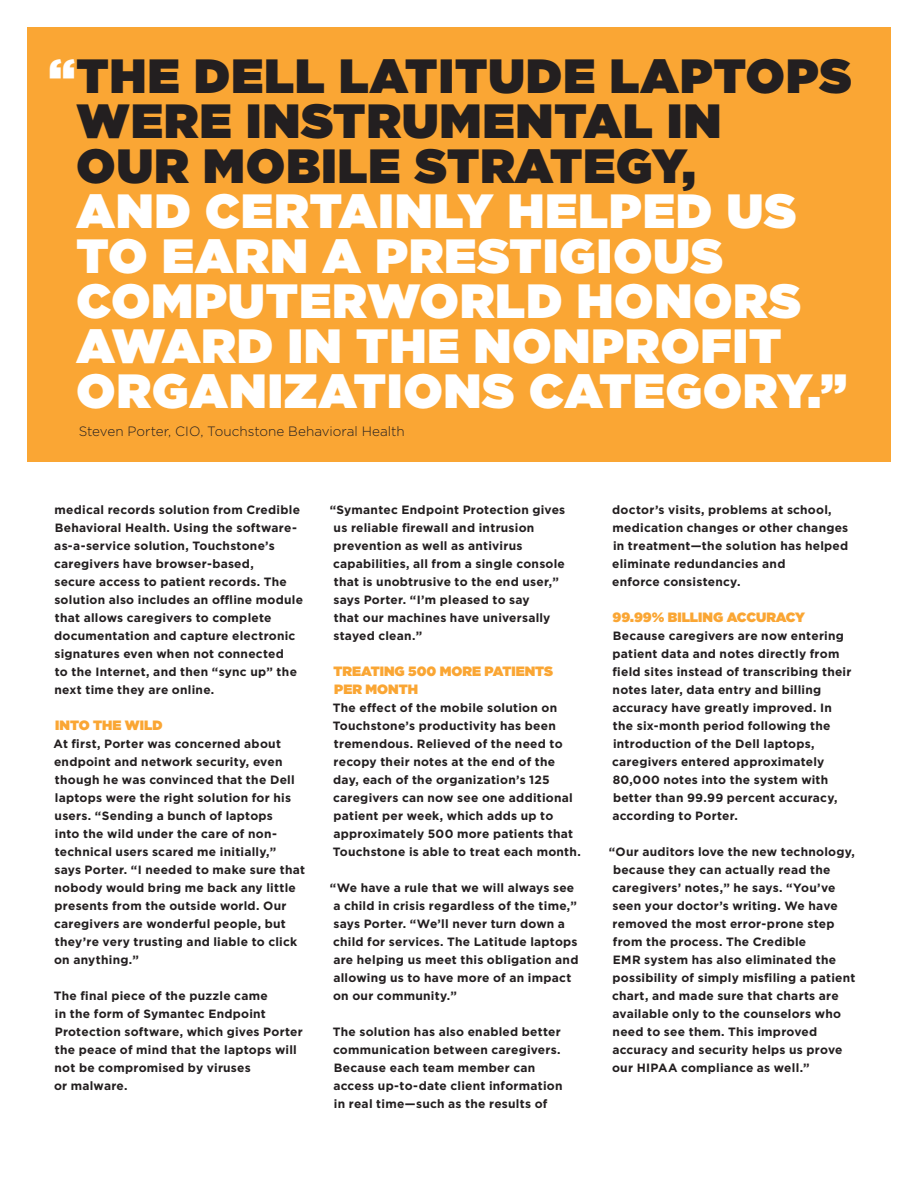
<style>
.page{position:relative;width:918px;height:1188px;background:#fff}
.page>*{position:absolute;margin:0;border:0;box-sizing:border-box;transform-origin:0 0}
.t1{font:900 48px/45px "Gotham";letter-spacing:.025em;color:#fff}
.t2{font:900 13.5px "Gotham";letter-spacing:-.005em;color:#faa634}
.t3{font:300 13.5px "Gotham";color:#231f20}
.t4{font:900 13.5px "Gotham";letter-spacing:-.025em;color:#faa634}
.t5{font:700 12px/18px "Gotham";letter-spacing:.02em;color:#231f20}
.s1{color:#231f20}
</style>
<div class="page">
<div style="left:27px;top:27px;width:864px;height:434px;background:#faa634"></div>
<p class="t1" style="left:77px;top:53px;width:777px;text-indent:-28px">“<span class="s1">THE DELL LATITUDE LAPTOPS<br>WERE INSTRUMENTAL IN<br>OUR MOBILE STRATEGY,<br></span>AND CERTAINLY HELPED US<br>TO EARN A PRESTIGIOUS<br>COMPUTERWORLD HONORS<br>AWA</p>
<p class="t1" style="left:77px;top:323px;width:772px;text-indent:125px">RD IN THE NONPROFIT<br>ORGANIZATIONS CATEGORY.”</p>
<p class="t3" style="left:79px;top:422px;width:327px">Steven Porter, CIO, Touchstone Behavioral Health</p>
<p class="t5" style="left:54px;top:500px;width:251px">medical records solution from Credible Behavioral Health. Using the software&shy;as-a-service solution, Touchstone’s caregivers have browser-based,<br>secure access to patient records. The solution also includes an offline module that allows caregivers to complete documentation and capture electronic signatures even when not connected<br>to the Internet, and then “sync up” the next time they are online.</p>
<p class="t2" style="left:55px;top:715px;width:10px">INTO</p>
<p class="t2" style="left:93px;top:715px;width:71px">THE WILD</p>
<p class="t5" style="left:54px;top:734px;width:253px">At first, Porter was concerned about endpoint and network security, even though he was convinced that the Dell laptops were the right solution for his users. “Sending a bunch of laptops<br>into the wild under the care of non&shy;technical users scared me initially,”<br>says Porter. “I needed to make sure that nobody would bring me back any little presents from the outside world. Our caregivers are wonderful people, but they’re very trusting and liable to click on anything.”</p>
<p class="t5" style="left:54px;top:986px;width:250px">The final piece of the puzzle came<br>in the form of Symantec Endpoint Protection software, which gives Porter the peace of mind that the laptops will not be compromised by viruses</p>
<p class="t5" style="left:54px;top:1076px;width:75px">or malware.</p>
<p class="t5" style="left:330px;top:500px;width:237px">“Symantec Endpoint Protection gives us reliable firewall and intrusion prevention as well as antivirus capabilities, all from a single console that is unobtrusive to the end user,” says Porter. “I’m pleased to say</p>
<p class="t5" style="left:333px;top:608px;width:219px">that our machines have universally stayed clean.”</p>
<p class="t2" style="left:333px;top:661px;width:11px">TRE</p>
<p class="t2" style="left:361px;top:661px;width:102px">ATING 500 MORE</p>
<p class="t2" style="left:485px;top:661px;width:28px">PATIENTS</p>
<p class="t2" style="left:334px;top:679px;width:54px">PER MONT</p>
<p class="t2" style="left:408px;top:679px;width:12px">H</p>
<p class="t5" style="left:333px;top:698px;width:249px">The effect of the mobile solution on Touchstone’s productivity has been tremendous. Relieved of the need to recopy their notes at the end of the day, each of the organization’s 125 caregivers can now see one additional patient per week, which adds up to approximately 500 more patients that Touchstone is able to treat each month.</p>
<p class="t5" style="left:330px;top:878px;width:250px">“We have a rule that we will always see a child in crisis regardless of the time,” says Porter. “We’ll never turn down a child for services. The Latitude laptops are helping us meet this obligation and allowing us to have more of an impact on our community.”</p>
<p class="t5" style="left:333px;top:1022px;width:231px">The solution has also enabled better communication between caregivers.<br>Because each team member can access up-to-date client information in real time—such as the results of</p>
<p class="t5" style="left:612px;top:500px;width:238px">doctor’s visits, problems at school, medication changes or other changes in treatment—the solution has helped eliminate redundancies and</p>
<p class="t5" style="left:612px;top:572px;width:130px">enforce consistency.</p>
<p class="t2" style="left:613px;top:607px;width:64px">99.99% BILLIN</p>
<p class="t4" style="left:713px;top:607px;width:94px">G ACCURACY</p>
<p class="t5" style="left:612px;top:626px;width:241px">Because caregivers are now entering patient data and notes directly from field sites instead of transcribing their notes later, data entry and billing accuracy have greatly improved. In the six-month period following the introduction of the Dell laptops, caregivers entered approximately 80,000 notes into the system with better than 99.99 percent accuracy, according to Porter.</p>
<p class="t5" style="left:609px;top:842px;width:248px">“Our auditors love the new technology, because they can actually read the caregivers’ notes,” he says. “You’ve seen your doctor’s writing. We have removed the most error-prone step from the process. The Credible<br>EMR system has also eliminated the possibility of simply misfiling a patient chart, and made sure that charts are available only to the counselors who need to see them. This improved accuracy and security helps us prove our HIPAA compliance as well.”</p>
</div>
